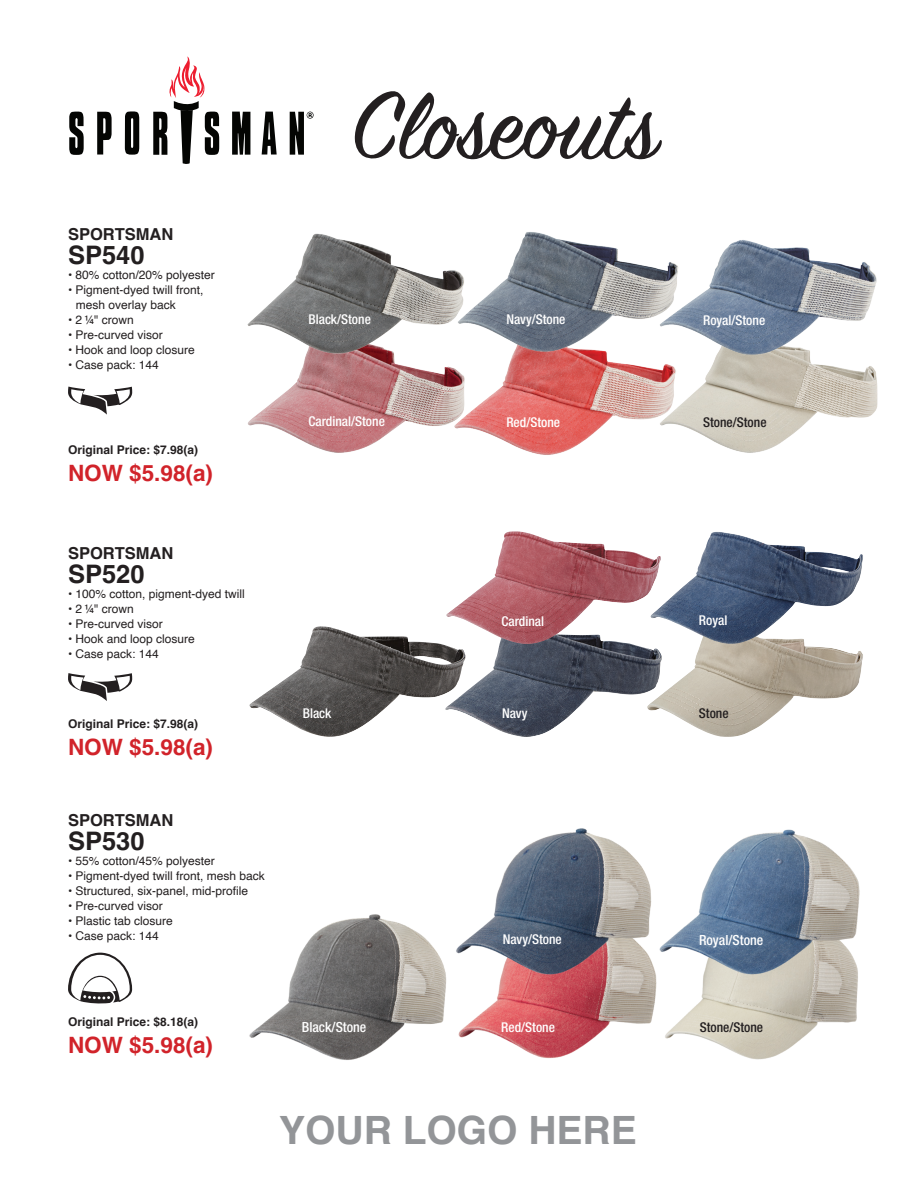
<style>
.page{position:relative;width:918px;height:1188px;background:#fff}
.page>*{position:absolute;margin:0;border:0;box-sizing:border-box;transform-origin:0 0}
.t1{font:105px "Sign Painter House Script";color:#231f20}
.t2{font:700 39px "Helvetica";color:#939598}
.t3{font:700 25.5px "Helvetica";color:#231f20}
.t4{font:700 22.5px "Helvetica";color:#d1232a}
.t5{font:700 16.5px "Helvetica";color:#231f20}
.t6{font:500 condensed 13.95px "Helvetica Neue";color:#fff}
.t7{font:500 condensed 13.5px "Helvetica Neue";color:#fff}
.t8{font:500 condensed 13.5px "Helvetica Neue";color:#231f20}
.t9{font:12px/15px "Helvetica";color:#231f20}
.t10{font:700 12px "Helvetica";color:#231f20}
</style>
<div class="page">
<img style="left:248px;top:359px;width:198px;height:94px">
<img style="left:247px;top:233px;width:208px;height:126px">
<img style="left:681px;top:361px;width:197px;height:92px">
<img style="left:689px;top:240px;width:188px;height:121px">
<img style="left:446px;top:333px;width:235px;height:122px">
<img style="left:662px;top:644px;width:201px;height:93px">
<img style="left:249px;top:626px;width:196px;height:111px">
<svg style="left:68px;top:673px;width:64px;height:28px"></svg>
<svg style="left:68px;top:387px;width:64px;height:28px"></svg>
<img style="left:661px;top:532px;width:202px;height:112px">
<img style="left:445px;top:625px;width:217px;height:112px">
<img style="left:462px;top:984px;width:195px;height:74px">
<img style="left:665px;top:981px;width:193px;height:79px">
<svg style="left:68px;top:953px;width:64px;height:51px"></svg>
<img style="left:249px;top:914px;width:213px;height:146px">
<img style="left:671px;top:829px;width:189px;height:152px">
<img style="left:451px;top:828px;width:220px;height:156px">
<img style="left:455px;top:232px;width:234px;height:126px">
<img style="left:446px;top:531px;width:215px;height:113px">
<svg style="left:69px;top:111px;width:15px;height:44px"></svg>
<svg style="left:125px;top:111px;width:14px;height:44px"></svg>
<svg style="left:232px;top:112px;width:18px;height:43px"></svg>
<svg style="left:262px;top:112px;width:15px;height:43px"></svg>
<svg style="left:97px;top:111px;width:15px;height:44px"></svg>
<svg style="left:153px;top:56px;width:66px;height:108px"></svg>
<svg style="left:290px;top:112px;width:24px;height:43px"></svg>
<h3 class="t5" style="left:68px;top:224px;width:107px">SPORTSMAN</h3>
<h3 class="t3" style="left:68px;top:240px;width:78px">SP540</h3>
<p class="t9" style="left:68px;top:268px;width:148px">• 80% cotton/20% polyester</p>
<p class="t9" style="left:76px;top:283px;width:129px;text-indent:-8px">• Pigment-dyed twill front, mesh overlay back</p>
<p class="t9" style="left:68px;top:313px;width:67px">• 2 ¼" crown</p>
<p class="t9" style="left:68px;top:328px;width:96px">• Pre-curved visor</p>
<p class="t9" style="left:68px;top:343px;width:128px">• Hook and loop closure</p>
<p class="t9" style="left:68px;top:358px;width:92px">• Case pack: 144</p>
<p class="t10" style="left:68px;top:443px;width:132px">Original Price: $7.98(a)</p>
<h3 class="t4" style="left:68px;top:459px;width:147px">NOW $5.98(a)</h3>
<h3 class="t5" style="left:68px;top:543px;width:107px">SPORTSMAN</h3>
<h3 class="t3" style="left:68px;top:558px;width:78px">SP520</h3>
<p class="t9" style="left:68px;top:586px;width:178px">• 100% cotton, pigment-dyed twill</p>
<p class="t9" style="left:68px;top:601px;width:67px">• 2 ¼" crown</p>
<p class="t9" style="left:68px;top:616px;width:96px">• Pre-curved visor</p>
<p class="t9" style="left:68px;top:631px;width:128px">• Hook and loop closure</p>
<p class="t9" style="left:68px;top:646px;width:92px">• Case pack: 144</p>
<p class="t10" style="left:68px;top:716px;width:132px">Original Price: $7.98(a)</p>
<h3 class="t4" style="left:68px;top:733px;width:147px">NOW $5.98(a)</h3>
<h3 class="t5" style="left:68px;top:811px;width:107px">SPORTSMAN</h3>
<h3 class="t3" style="left:68px;top:826px;width:78px">SP530</h3>
<p class="t9" style="left:68px;top:854px;width:148px">• 55% cotton/45% polyester</p>
<p class="t9" style="left:68px;top:869px;width:198px">• Pigment-dyed twill front, mesh back</p>
<p class="t9" style="left:68px;top:884px;width:182px">• Structured, six-panel, mid-profile</p>
<p class="t9" style="left:68px;top:899px;width:96px">• Pre-curved visor</p>
<p class="t9" style="left:68px;top:914px;width:106px">• Plastic tab closure</p>
<p class="t9" style="left:68px;top:929px;width:92px">• Case pack: 144</p>
<h1 class="t1" style="left:351px;top:62px;width:308px">Closeouts</h1>
<p class="t7" style="left:506px;top:311px;width:61px">Navy/Stone</p>
<p class="t7" style="left:309px;top:311px;width:64px">Black/Stone</p>
<p class="t7" style="left:703px;top:312px;width:64px">Royal/Stone</p>
<p class="t7" style="left:309px;top:413px;width:78px">Cardinal/Stone</p>
<p class="t7" style="left:303px;top:705px;width:30px">Black</p>
<p class="t7" style="left:506px;top:414px;width:55px">Red/Stone</p>
<p class="t8" style="left:703px;top:414px;width:65px">Stone/Stone</p>
<p class="t7" style="left:501px;top:613px;width:44px">Cardinal</p>
<p class="t7" style="left:502px;top:705px;width:27px">Navy</p>
<p class="t7" style="left:699px;top:612px;width:30px">Royal</p>
<p class="t8" style="left:699px;top:705px;width:31px">Stone</p>
<p class="t7" style="left:503px;top:931px;width:61px">Navy/Stone</p>
<p class="t6" style="left:699px;top:931px;width:66px">Royal/Stone</p>
<p class="t10" style="left:68px;top:1015px;width:132px">Original Price: $8.18(a)</p>
<h3 class="t4" style="left:68px;top:1032px;width:147px">NOW $5.98(a)</h3>
<p class="t6" style="left:302px;top:1019px;width:66px">Black/Stone</p>
<p class="t7" style="left:501px;top:1019px;width:55px">Red/Stone</p>
<p class="t8" style="left:700px;top:1019px;width:65px">Stone/Stone</p>
<h2 class="t2" style="left:279px;top:1106px;width:359px">YOUR LOGO HERE</h2>
</div>
